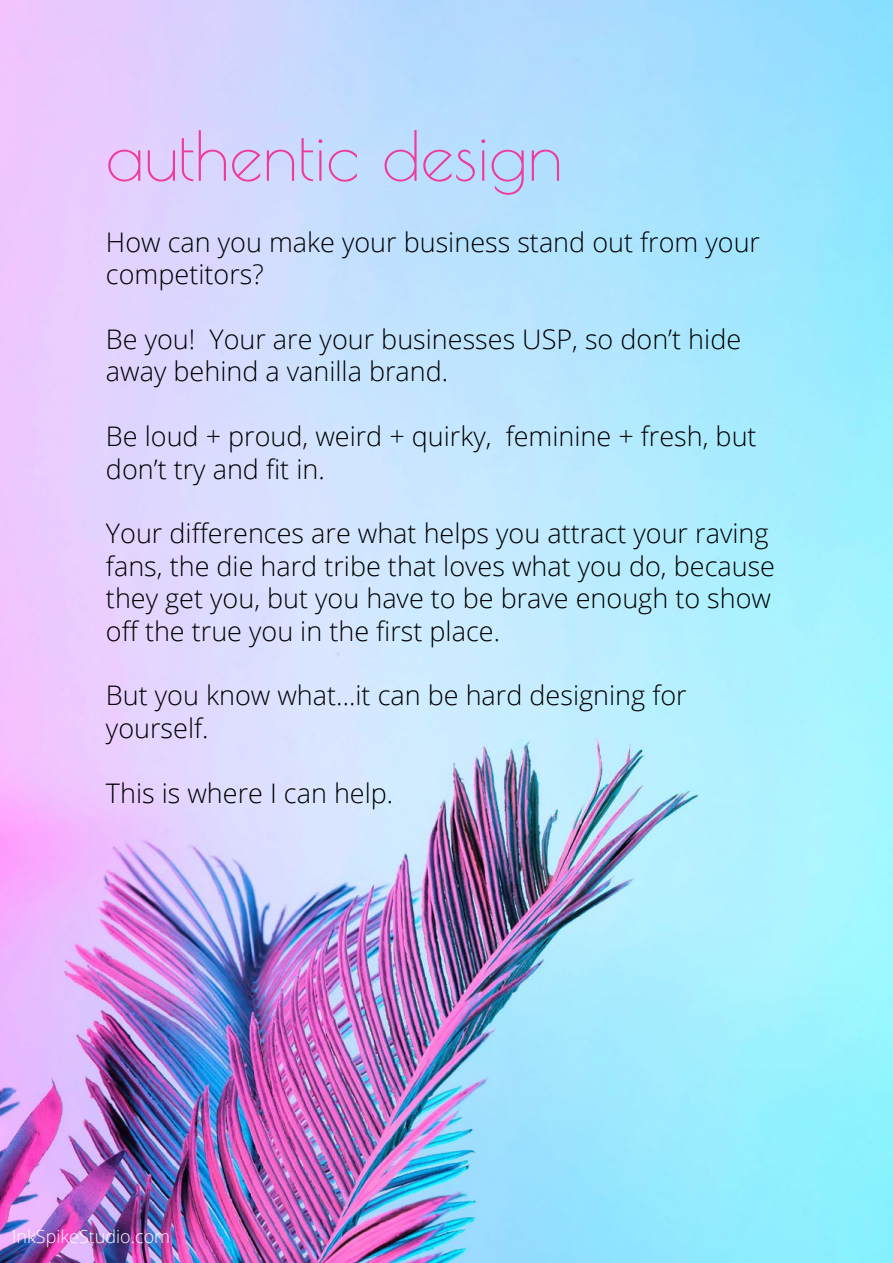
<style>
.page{position:relative;width:893px;height:1263px;background:#fff}
.page>*{position:absolute;margin:0;border:0;box-sizing:border-box;transform-origin:0 0}
.t1{font:67.5px "Poiret One";color:#ef3c9a}
.t2{font:300 27px/32.4px "Open Sans";color:#000}
.t3{font:300 18px "Open Sans";color:#fff}
</style>
<div class="page">
<img style="left:0;top:0;width:893px;height:1263px">
<h1 class="t1" style="left:106px;top:116px;width:459px">authentic design</h1>
<p class="t2" style="left:106px;top:225px;width:656px">How can you make your business stand out from your competitors?</p>
<p class="t2" style="left:106px;top:322px;width:637px">Be you! Your are your businesses USP, so don’t hide away behind a vanilla brand.</p>
<p class="t2" style="left:106px;top:419px;width:652px">Be loud + proud, weird + quirky, feminine + fresh, but don’t try and fit in.</p>
<p class="t2" style="left:106px;top:517px;width:671px">Your differences are what helps you attract your raving fans, the die hard tribe that loves what you do, because they get you, but you have to be brave enough to show off the true you in the first place.</p>
<p class="t2" style="left:106px;top:679px;width:582px">But you know what...it can be hard designing for yourself.</p>
<p class="t2" style="left:106px;top:776px;width:289px">This is where I can help.</p>
<p class="t3" style="left:12px;top:1224px;width:160px">InkSpikeStudio.com</p>
</div>
